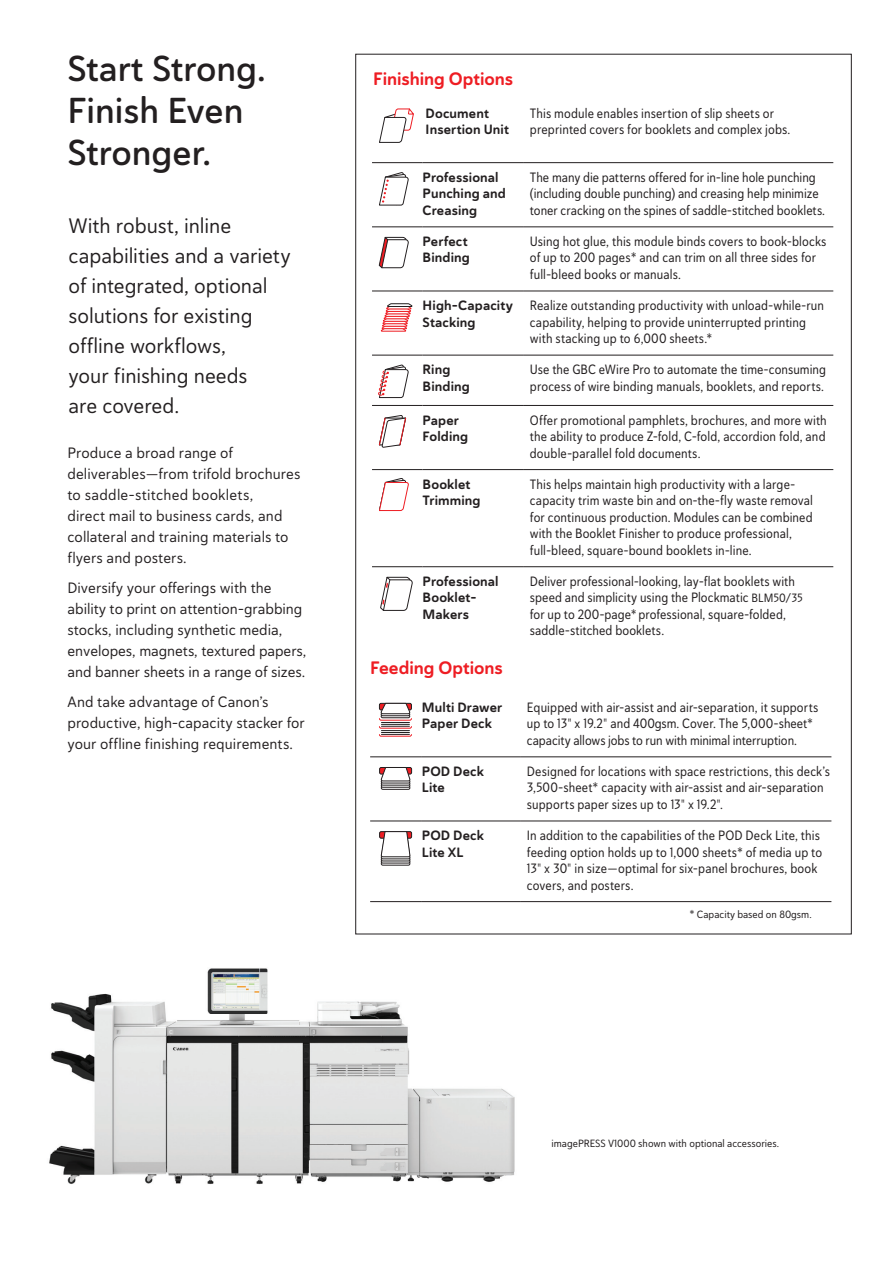
<style>
.page{position:relative;width:893px;height:1263px;background:#fff}
.page>*{position:absolute;margin:0;border:0;box-sizing:border-box;transform-origin:0 0}
.t1{font:36px/42px "Haboro Soft Nor Dem";color:#231f20}
.t2{font:21px/30px "Haboro Soft Nor Reg";letter-spacing:-.005em;color:#231f20}
.t3{font:18px "Haboro Soft Nor Bol";letter-spacing:-.005em;color:#ee1d23}
.t4{font:15px/21px "Haboro Soft Nor Reg";color:#231f20}
.t5{font:13.5px/16.5px "Haboro Soft Con Reg";letter-spacing:.005em;color:#231f20}
.t6{font:13.5px/16.5px "Haboro Soft Nor Bol";letter-spacing:.01em;color:#231f20}
.t7{font:10.5px "Haboro Soft Con Reg";color:#231f20;scale:1.06 1}
.s1{font-size:12px}
.s2{font-family:"Haboro Soft Con Lig"}
.s3{font-size:11.25px}
</style>
<div class="page">
<img style="left:49px;top:993px;width:466px;height:192px">
<img style="left:207px;top:968px;width:61px;height:45px">
<hr style="left:372px;top:162px;width:51px;height:1px;background:#231f20">
<hr style="left:423px;top:162px;width:101px;height:1px;background:#231f20">
<hr style="left:524px;top:162px;width:309px;height:1px;background:#231f20">
<hr style="left:372px;top:227px;width:51px;height:1px;background:#231f20">
<hr style="left:423px;top:227px;width:101px;height:1px;background:#231f20">
<hr style="left:524px;top:227px;width:309px;height:1px;background:#231f20">
<hr style="left:372px;top:291px;width:51px;height:1px;background:#231f20">
<hr style="left:423px;top:291px;width:101px;height:1px;background:#231f20">
<hr style="left:524px;top:291px;width:309px;height:1px;background:#231f20">
<hr style="left:372px;top:355px;width:51px;height:1px;background:#231f20">
<hr style="left:423px;top:355px;width:101px;height:1px;background:#231f20">
<hr style="left:524px;top:355px;width:309px;height:1px;background:#231f20">
<hr style="left:372px;top:405px;width:51px;height:1px;background:#231f20">
<hr style="left:423px;top:405px;width:101px;height:1px;background:#231f20">
<hr style="left:524px;top:405px;width:309px;height:1px;background:#231f20">
<hr style="left:372px;top:469px;width:51px;height:1px;background:#231f20">
<hr style="left:423px;top:469px;width:101px;height:1px;background:#231f20">
<hr style="left:524px;top:469px;width:309px;height:1px;background:#231f20">
<hr style="left:372px;top:566px;width:51px;height:1px;background:#231f20">
<hr style="left:423px;top:566px;width:101px;height:1px;background:#231f20">
<hr style="left:524px;top:566px;width:309px;height:1px;background:#231f20">
<svg style="left:379px;top:108px;width:35px;height:35px"></svg>
<svg style="left:379px;top:172px;width:29px;height:34px"></svg>
<svg style="left:379px;top:236px;width:30px;height:32px"></svg>
<svg style="left:380px;top:303px;width:33px;height:29px"></svg>
<svg style="left:378px;top:364px;width:30px;height:34px"></svg>
<svg style="left:379px;top:415px;width:27px;height:33px"></svg>
<svg style="left:379px;top:479px;width:30px;height:32px"></svg>
<svg style="left:380px;top:576px;width:33px;height:35px"></svg>
<hr style="left:370px;top:756px;width:52px;height:1px;background:#231f20">
<hr style="left:422px;top:756px;width:99px;height:1px;background:#231f20">
<hr style="left:521px;top:756px;width:310px;height:1px;background:#231f20">
<hr style="left:370px;top:821px;width:52px;height:1px;background:#231f20">
<hr style="left:422px;top:821px;width:99px;height:1px;background:#231f20">
<hr style="left:521px;top:821px;width:310px;height:1px;background:#231f20">
<hr style="left:370px;top:901px;width:52px;height:1px;background:#231f20">
<hr style="left:422px;top:901px;width:99px;height:1px;background:#231f20">
<hr style="left:521px;top:901px;width:310px;height:1px;background:#231f20">
<svg style="left:378px;top:702px;width:34px;height:35px"></svg>
<div style="left:379px;top:767px;width:33px;height:7px;border:1px solid #231f20;border-radius:2px"></div>
<svg style="left:381px;top:767px;width:29px;height:23px"></svg>
<div style="left:379px;top:831px;width:33px;height:7px;border:1px solid #231f20;border-radius:2px"></div>
<svg style="left:381px;top:831px;width:29px;height:35px"></svg>
<h1 class="t1" style="left:68px;top:47px;width:200px">Start Strong.<br>Finish Even<br>Stronger.</h1>
<h2 class="t2" style="left:69px;top:210px;width:224px">With robust, inline capabilities and a variety of integrated, optional solutions for existing offline workflows,<br>your finishing needs<br>are covered.</h2>
<p class="t4" style="left:68px;top:442px;width:235px">Produce a broad range of deliverables—from trifold brochures to saddle-stitched booklets,<br>direct mail to business cards, and collateral and training materials to flyers and posters.</p>
<p class="t4" style="left:68px;top:577px;width:240px">Diversify your offerings with the ability to print on attention-grabbing stocks, including synthetic media, envelopes, magnets, textured papers, and banner sheets in a range of sizes.</p>
<p class="t4" style="left:68px;top:691px;width:239px">And take advantage of Canon’s productive, high-capacity stacker for your offline finishing requirements.</p>
<h3 class="t3" style="left:373px;top:67px;width:142px">Finishing Options</h3>
<p class="t6" style="left:426px;top:105px;width:85px">Document<br>Insertion Unit</p>
<p class="t5" style="left:530px;top:104px;width:262px">This module enables insertion of slip sheets or preprinted covers for booklets and complex jobs.</p>
<p class="t6" style="left:423px;top:169px;width:85px">Professional<br>Punching and<br>Creasing</p>
<p class="t5" style="left:530px;top:169px;width:297px">The many die patterns offered for in-line hole punching (including double punching) and creasing help minimize toner cracking on the spines of saddle-stitched booklets.</p>
<p class="t6" style="left:423px;top:233px;width:49px">Perfect<br>Binding</p>
<p class="t5" style="left:530px;top:233px;width:298px">Using hot glue, this module binds covers to book-blocks of up to 200 pages* and can trim on all three sides for full-bleed books or manuals.</p>
<p class="t6" style="left:423px;top:297px;width:92px">High-Capacity<br>Stacking</p>
<p class="t5" style="left:530px;top:297px;width:296px">Realize outstanding productivity with unload-while-run capability, helping to provide uninterrupted printing with stacking up to 6,000 sheets.*</p>
<p class="t6" style="left:423px;top:361px;width:49px">Ring<br>Binding</p>
<p class="t5" style="left:530px;top:361px;width:298px">Use the GBC eWire Pro to automate the time-consuming process of wire binding manuals, booklets, and reports.</p>
<p class="t6" style="left:423px;top:412px;width:47px">Paper<br>Folding</p>
<p class="t5" style="left:530px;top:411px;width:298px;text-align:justify">Offer promotional pamphlets, brochures, and more with the ability to produce Z-fold, C-fold, accordion fold, and double-parallel fold documents.</p>
<p class="t6" style="left:423px;top:476px;width:59px">Booklet<br>Trimming</p>
<p class="t5" style="left:530px;top:476px;width:285px">This helps maintain high productivity with a large&shy;capacity trim waste bin and on-the-fly waste removal for continuous production. Modules can be combined with the Booklet Finisher to produce professional, full-bleed, square-bound booklets in-line.</p>
<p class="t6" style="left:423px;top:573px;width:77px">Professional<br>Booklet-<br>Makers</p>
<p class="t5" style="left:530px;top:573px;width:274px">Deliver professional-looking, lay-flat booklets with speed and simplicity using the Plockmatic <span class="s1">BLM50/35 </span>for up to 200-page*professional, square-folded, saddle-stitched booklets.</p>
<h3 class="t3" style="left:370px;top:655px;width:134px">Feeding Options</h3>
<p class="t6" style="left:422px;top:699px;width:82px">Multi Drawer<br>Paper Deck</p>
<p class="t5" style="left:527px;top:699px;width:293px">Equipped with air-assist and air-separation, it supports up to 13<span class="s2">"</span> x 19.2<span class="s2">"</span> and 400gsm. Cover. The 5,000-sheet* capacity allows jobs to run with minimal interruption.</p>
<p class="t6" style="left:422px;top:763px;width:64px">POD Deck<br>Lite</p>
<p class="t5" style="left:527px;top:763px;width:305px">Designed for locations with space restrictions, this deck’s<br>3,500-sheet* capacity with air-assist and air-separation supports paper sizes up to 13<span class="s2">"</span> x 19.2<span class="s2">"</span>.</p>
<p class="t6" style="left:422px;top:827px;width:64px">POD Deck<br>Lite XL</p>
<p class="t5" style="left:527px;top:827px;width:297px">In addition to the capabilities of the POD Deck Lite, this feeding option holds up to 1,000 sheets* of media up to 13<span class="s2">"</span> x 30<span class="s2">"</span> in size—optimal for six-panel brochures, book covers, and posters.</p>
<p class="t7" style="left:689px;top:907px;width:117px"><span class="s3">*</span> Capacity based on 80gsm.</p>
<p class="t7" style="left:551px;top:1137px;width:216px">imagePRESS V1000 shown with optional accessories.</p>
</div>
